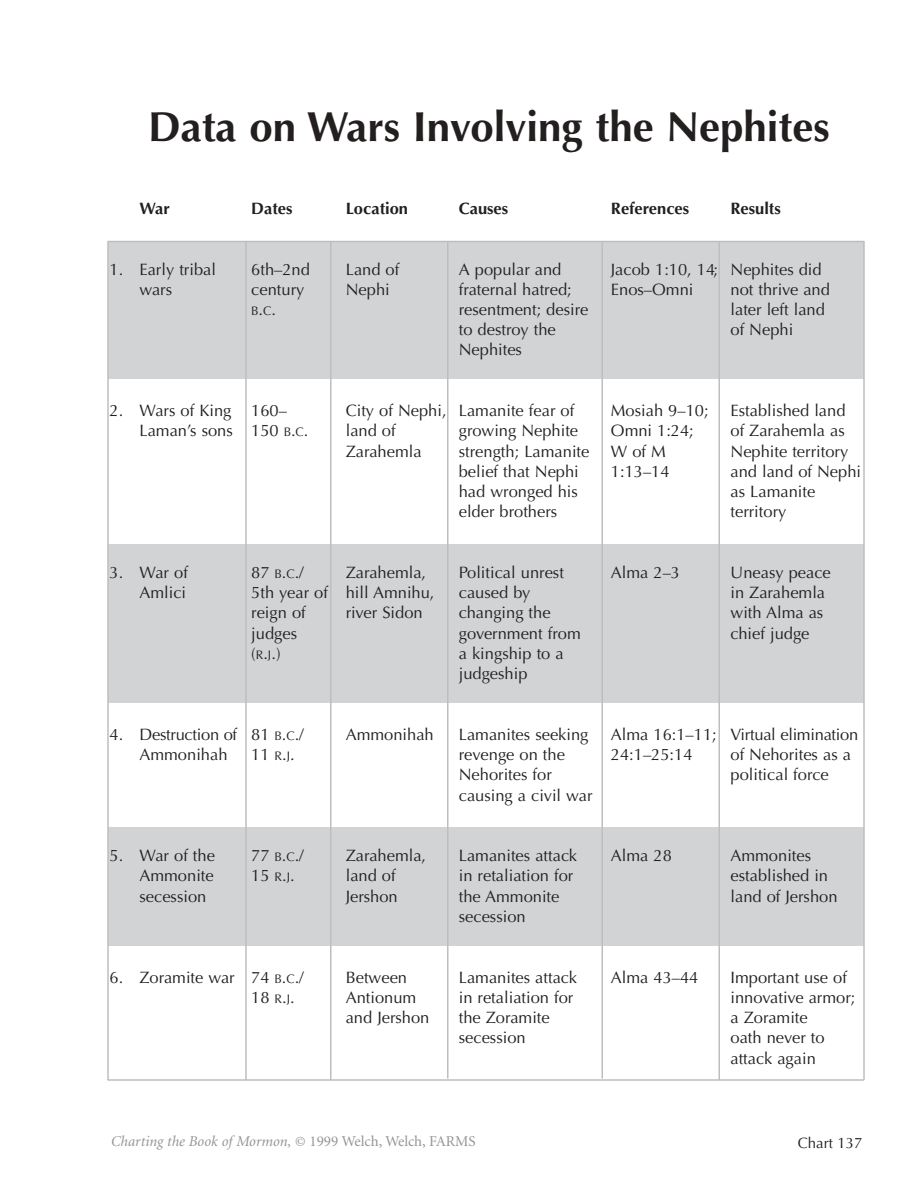
<style>
.page{position:relative;width:918px;height:1188px;background:#fff}
.page>*{position:absolute;margin:0;border:0;box-sizing:border-box;transform-origin:0 0}
.t1{font:700 42px "Optima";color:#231f1f}
.t2{font:16.5px/20.2px "Optima";color:#231f1f}
.t3{font:700 16.5px "Optima";color:#231f1f}
.t4{font:italic 15px "Minion";color:#939497}
.t5{font:15px "Optima";color:#231f1f}
.t6{font:12.3px "Optima";color:#231f1f}
.s1{font-size:16.5px}
.s2{font-size:12.3px}
.s3{font-style:normal}
</style>
<div class="page">
<div style="left:108px;top:241px;width:756px;height:138px;background:#d1d3d5"></div>
<div style="left:108px;top:544px;width:756px;height:159px;background:#d1d3d5"></div>
<div style="left:108px;top:827px;width:756px;height:119px;background:#d1d3d5"></div>
<hr style="left:107px;top:241px;width:2px;height:839px;background:#bcbec0">
<hr style="left:245px;top:241px;width:2px;height:839px;background:#bcbec0">
<hr style="left:330px;top:241px;width:2px;height:839px;background:#bcbec0">
<hr style="left:447px;top:241px;width:1px;height:837px;background:#bcbec0">
<hr style="left:602px;top:242px;width:1px;height:836px;background:#bcbec0">
<hr style="left:718px;top:241px;width:2px;height:839px;background:#bcbec0">
<hr style="left:863px;top:241px;width:2px;height:839px;background:#bcbec0">
<hr style="left:108px;top:1079px;width:756px;height:2px;background:#bcbec0">
<hr style="left:108px;top:241px;width:756px;height:1px;background:#bcbec0">
<h1 class="t1" style="left:148px;top:109px;width:683px">Data on Wars Involving the Nephites</h1>
<p class="t3" style="left:140px;top:201px;width:32px">War</p>
<p class="t3" style="left:251px;top:201px;width:43px">Dates</p>
<p class="t3" style="left:346px;top:201px;width:64px">Location</p>
<p class="t3" style="left:459px;top:201px;width:51px">Causes</p>
<p class="t3" style="left:611px;top:201px;width:80px">References</p>
<p class="t3" style="left:730px;top:201px;width:52px">Results</p>
<p class="t2" style="left:110px;top:260px;width:108px">1. Early tribal</p>
<p class="t2" style="left:251px;top:260px;width:60px">6th–2nd</p>
<p class="t2" style="left:346px;top:260px;width:55px">Land of</p>
<p class="t2" style="left:459px;top:260px;width:104px">A popular and</p>
<p class="t2" style="left:611px;top:260px;width:212px">Jacob 1:10, 14; Nephites did</p>
<p class="t2" style="left:140px;top:281px;width:34px">wars</p>
<p class="t2" style="left:251px;top:281px;width:55px">century</p>
<p class="t2" style="left:346px;top:281px;width:46px">Nephi</p>
<p class="t2" style="left:459px;top:281px;width:115px">fraternal hatred;</p>
<p class="t2" style="left:611px;top:281px;width:84px">Enos–Omni</p>
<p class="t2" style="left:731px;top:281px;width:101px">not thrive and</p>
<p class="t6" style="left:251px;top:306px;width:26px">B<span class="s1">.</span>C<span class="s1">.</span></p>
<p class="t2" style="left:459px;top:301px;width:131px">resentment; desire</p>
<p class="t2" style="left:731px;top:301px;width:96px">later left land</p>
<p class="t2" style="left:459px;top:321px;width:98px">to destroy the</p>
<p class="t2" style="left:731px;top:321px;width:64px">of Nephi</p>
<p class="t2" style="left:459px;top:341px;width:65px">Nephites</p>
<p class="t2" style="left:110px;top:402px;width:179px">2. Wars of King 160–</p>
<p class="t2" style="left:346px;top:402px;width:230px">City of Nephi, Lamanite fear of</p>
<p class="t2" style="left:611px;top:402px;width:99px">Mosiah 9–10;</p>
<p class="t2" style="left:731px;top:402px;width:117px">Established land</p>
<p class="t2" style="left:140px;top:422px;width:170px">Laman’s sons 150 <span class="s2">B</span>.<span class="s2">C</span>.</p>
<p class="t2" style="left:346px;top:422px;width:51px">land of</p>
<p class="t2" style="left:459px;top:422px;width:121px">growing Nephite</p>
<p class="t2" style="left:611px;top:422px;width:84px">Omni 1:24;</p>
<p class="t2" style="left:731px;top:422px;width:116px">of Zarahemla as</p>
<p class="t2" style="left:346px;top:443px;width:77px">Zarahemla</p>
<p class="t2" style="left:459px;top:443px;width:132px">strength; Lamanite</p>
<p class="t2" style="left:611px;top:443px;width:57px">W of M</p>
<p class="t2" style="left:731px;top:443px;width:119px">Nephite territory</p>
<p class="t2" style="left:459px;top:463px;width:122px">belief that Nephi</p>
<p class="t2" style="left:611px;top:463px;width:60px">1:13–14</p>
<p class="t2" style="left:731px;top:463px;width:132px">and land of Nephi</p>
<p class="t2" style="left:459px;top:483px;width:121px">had wronged his</p>
<p class="t2" style="left:730px;top:483px;width:86px">as Lamanite</p>
<p class="t2" style="left:459px;top:503px;width:100px">elder brothers</p>
<p class="t2" style="left:731px;top:503px;width:57px">territory</p>
<p class="t2" style="left:110px;top:564px;width:80px">3. War of</p>
<p class="t2" style="left:251px;top:564px;width:54px">87 <span class="s2">B</span>.<span class="s2">C</span>./</p>
<p class="t2" style="left:346px;top:564px;width:82px">Zarahemla,</p>
<p class="t2" style="left:459px;top:564px;width:107px">Political unrest</p>
<p class="t2" style="left:611px;top:564px;width:71px">Alma 2–3</p>
<p class="t2" style="left:731px;top:564px;width:102px">Uneasy peace</p>
<p class="t2" style="left:140px;top:584px;width:48px">Amlici</p>
<p class="t2" style="left:251px;top:584px;width:185px">5th year of hill Amnihu,</p>
<p class="t2" style="left:459px;top:584px;width:73px">caused by</p>
<p class="t2" style="left:731px;top:584px;width:96px">in Zarahemla</p>
<p class="t2" style="left:251px;top:604px;width:56px">reign of</p>
<p class="t2" style="left:346px;top:604px;width:78px">river Sidon</p>
<p class="t2" style="left:459px;top:604px;width:93px">changing the</p>
<p class="t2" style="left:731px;top:604px;width:94px">with Alma as</p>
<p class="t2" style="left:251px;top:625px;width:47px">judges</p>
<p class="t2" style="left:459px;top:625px;width:123px">government from</p>
<p class="t2" style="left:731px;top:625px;width:81px">chief judge</p>
<p class="t2" style="left:251px;top:645px;width:31px">(<span class="s2">R</span>.<span class="s2">J</span>.)</p>
<p class="t2" style="left:459px;top:645px;width:106px">a kingship to a judgeship</p>
<p class="t2" style="left:110px;top:726px;width:196px">4. Destruction of 81 <span class="s2">B</span>.<span class="s2">C</span>./</p>
<p class="t2" style="left:346px;top:726px;width:90px">Ammonihah</p>
<p class="t2" style="left:459px;top:726px;width:131px">Lamanites seeking</p>
<p class="t2" style="left:611px;top:726px;width:249px">Alma 16:1–11; Virtual elimination</p>
<p class="t2" style="left:140px;top:746px;width:90px">Ammonihah</p>
<p class="t2" style="left:251px;top:746px;width:45px">11 <span class="s2">R</span>.<span class="s2">J</span>.</p>
<p class="t2" style="left:459px;top:746px;width:108px">revenge on the</p>
<p class="t2" style="left:611px;top:746px;width:83px">24:1–25:14</p>
<p class="t2" style="left:730px;top:746px;width:122px">of Nehorites as a</p>
<p class="t2" style="left:459px;top:766px;width:95px">Nehorites for</p>
<p class="t2" style="left:731px;top:766px;width:100px">political force</p>
<p class="t2" style="left:459px;top:786px;width:135px">causing a civil war</p>
<p class="t2" style="left:110px;top:847px;width:107px">5. War of the</p>
<p class="t2" style="left:251px;top:847px;width:54px">77 <span class="s2">B</span>.<span class="s2">C</span>./</p>
<p class="t2" style="left:346px;top:847px;width:82px">Zarahemla,</p>
<p class="t2" style="left:459px;top:847px;width:120px">Lamanites attack</p>
<p class="t2" style="left:611px;top:847px;width:62px">Alma 28</p>
<p class="t2" style="left:731px;top:847px;width:82px">Ammonites</p>
<p class="t2" style="left:140px;top:867px;width:76px">Ammonite</p>
<p class="t2" style="left:251px;top:867px;width:45px">15 <span class="s2">R</span>.<span class="s2">J</span>.</p>
<p class="t2" style="left:346px;top:867px;width:51px">land of</p>
<p class="t2" style="left:459px;top:867px;width:116px">in retaliation for</p>
<p class="t2" style="left:731px;top:867px;width:99px">established in</p>
<p class="t2" style="left:139px;top:888px;width:68px">secession</p>
<p class="t2" style="left:346px;top:888px;width:54px">Jershon</p>
<p class="t2" style="left:459px;top:888px;width:102px">the Ammonite</p>
<p class="t2" style="left:731px;top:888px;width:109px">land of Jershon</p>
<p class="t2" style="left:459px;top:908px;width:68px">secession</p>
<p class="t2" style="left:109px;top:969px;width:196px">6. Zoramite war 74 <span class="s2">B</span>.<span class="s2">C</span>./</p>
<p class="t2" style="left:346px;top:969px;width:63px">Between</p>
<p class="t2" style="left:459px;top:969px;width:120px">Lamanites attack</p>
<p class="t2" style="left:611px;top:969px;width:89px">Alma 43–44</p>
<p class="t2" style="left:731px;top:969px;width:118px">Important use of</p>
<p class="t2" style="left:251px;top:989px;width:45px">18 <span class="s2">R</span>.<span class="s2">J</span>.</p>
<p class="t2" style="left:346px;top:989px;width:72px">Antionum</p>
<p class="t2" style="left:459px;top:989px;width:116px">in retaliation for</p>
<p class="t2" style="left:731px;top:989px;width:126px">innovative armor;</p>
<p class="t2" style="left:346px;top:1009px;width:85px">and Jershon</p>
<p class="t2" style="left:459px;top:1009px;width:93px">the Zoramite</p>
<p class="t2" style="left:731px;top:1009px;width:79px">a Zoramite</p>
<p class="t2" style="left:459px;top:1029px;width:68px">secession</p>
<p class="t2" style="left:730px;top:1029px;width:96px">oath never to attack again</p>
<p class="t4" style="left:111px;top:1135px;width:366px">Charting the Book of Mormon, <span class="s3">© 1999 Welch, Welch, FARMS</span></p>
<p class="t5" style="left:798px;top:1137px;width:66px">Chart 137</p>
</div>
